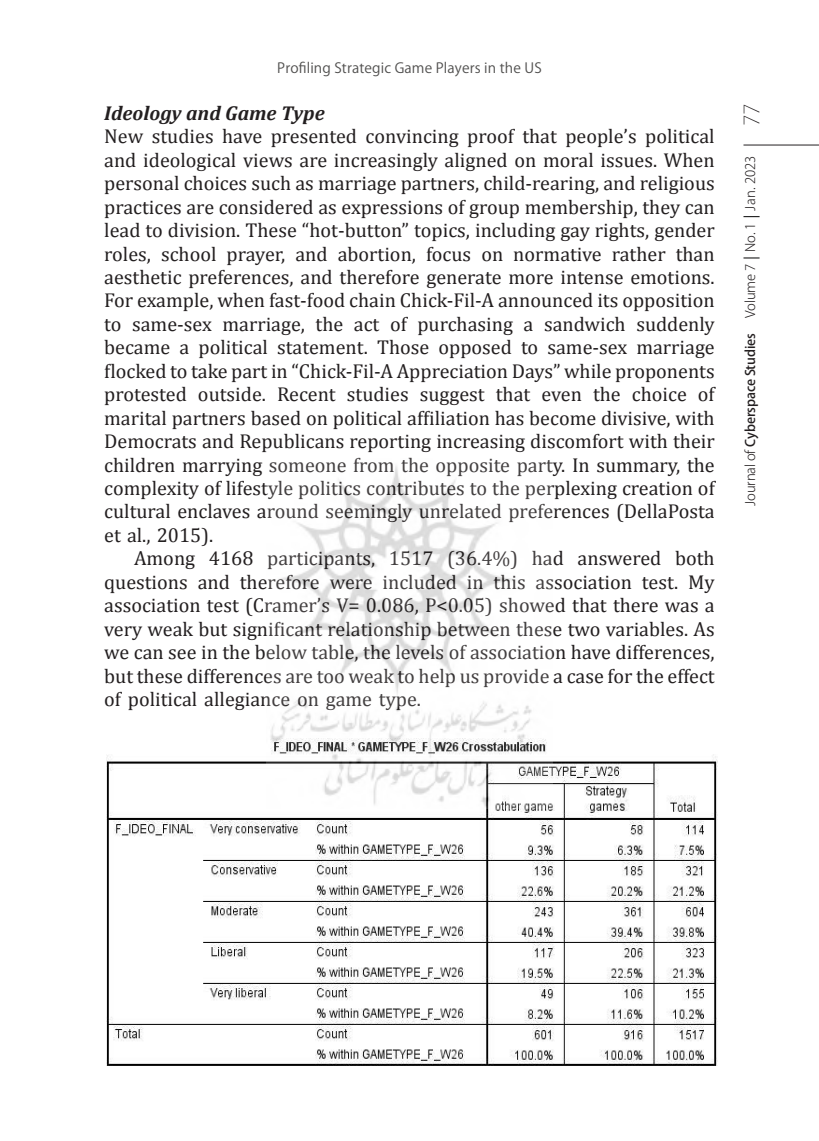
<style>
.page{position:relative;width:819px;height:1141px;background:#fff}
.page>*{position:absolute;margin:0;border:0;box-sizing:border-box;transform-origin:0 0}
.t1{font:200 21px "Koz Go Pro";color:#231f20}
.t2{font:20.12px/23.4px "Cambria";color:#231f20;text-align:justify}
.t3{font:italic 700 20.12px "Cambria";color:#231f20}
.t4{font:14px "Koz Go Pro";letter-spacing:.01em;color:#51504f}
.t5{font:300 13.12px "Koz Go Pro";letter-spacing:-.01em;color:#231f20}
.s1{font-weight:500}
</style>
<div class="page">
<hr style="left:743px;top:145px;width:76px;height:1px;background:#231f20">
<svg style="left:743px;top:216px;width:16px;height:1px"></svg>
<svg style="left:743px;top:258px;width:16px;height:1px"></svg>
<img style="left:106px;top:754px;width:611px;height:312px">
<img style="left:266px;top:466px;width:286px;height:343px">
<p class="t4" style="left:277px;top:59px;width:266px">Profiling Strategic Game Players in the US</p>
<p class="t3" style="left:104px;top:99px;width:222px">Ideology and Game Type</p>
<p class="t2" style="left:104px;top:125px;width:612px">New studies have presented convincing proof that people’s political and ideological views are increasingly aligned on moral issues. When personal choices such as marriage partners, child-rearing, and religious practices are considered as expressions of group membership, they can lead to division. These “hot-button” topics, including gay rights, gender roles, school prayer, and abortion, focus on normative rather than aesthetic preferences, and therefore generate more intense emotions.<br>For example, when fast-food chain Chick-Fil-A announced its opposition to same-sex marriage, the act of purchasing a sandwich suddenly became a political statement. Those opposed to same-sex marriage flocked to take part in “Chick-Fil-A Appreciation Days” while proponents protested outside. Recent studies suggest that even the choice of marital partners based on political affiliation has become divisive, with Democrats and Republicans reporting increasing discomfort with their children marrying someone from the opposite party. In summary, the complexity of lifestyle politics contributes to the perplexing creation of cultural enclaves around seemingly unrelated preferences (DellaPosta et al., 2015).</p>
<p class="t2" style="left:104px;top:547px;width:612px;text-indent:30px">Among 4168 participants, 1517 (36.4%) had answered both questions and therefore were included in this association test. My association test (Cramer’s V= 0.086, P&lt;0.05) showed that there was a very weak but significant relationship between these two variables. As we can see in the below table, the levels of association have differences, but these differences are too weak to help us provide a case for the effect of political allegiance on game type.</p>
<p class="t1" style="left:738px;top:126px;width:24px;rotate:-90deg">77</p>
<p class="t5" style="left:741px;top:506px;width:351px;rotate:-90deg">Journal of <span class="s1">Cyberspace Studies</span> Volume 7 No. 1 Jan. 2023</p>
</div>
